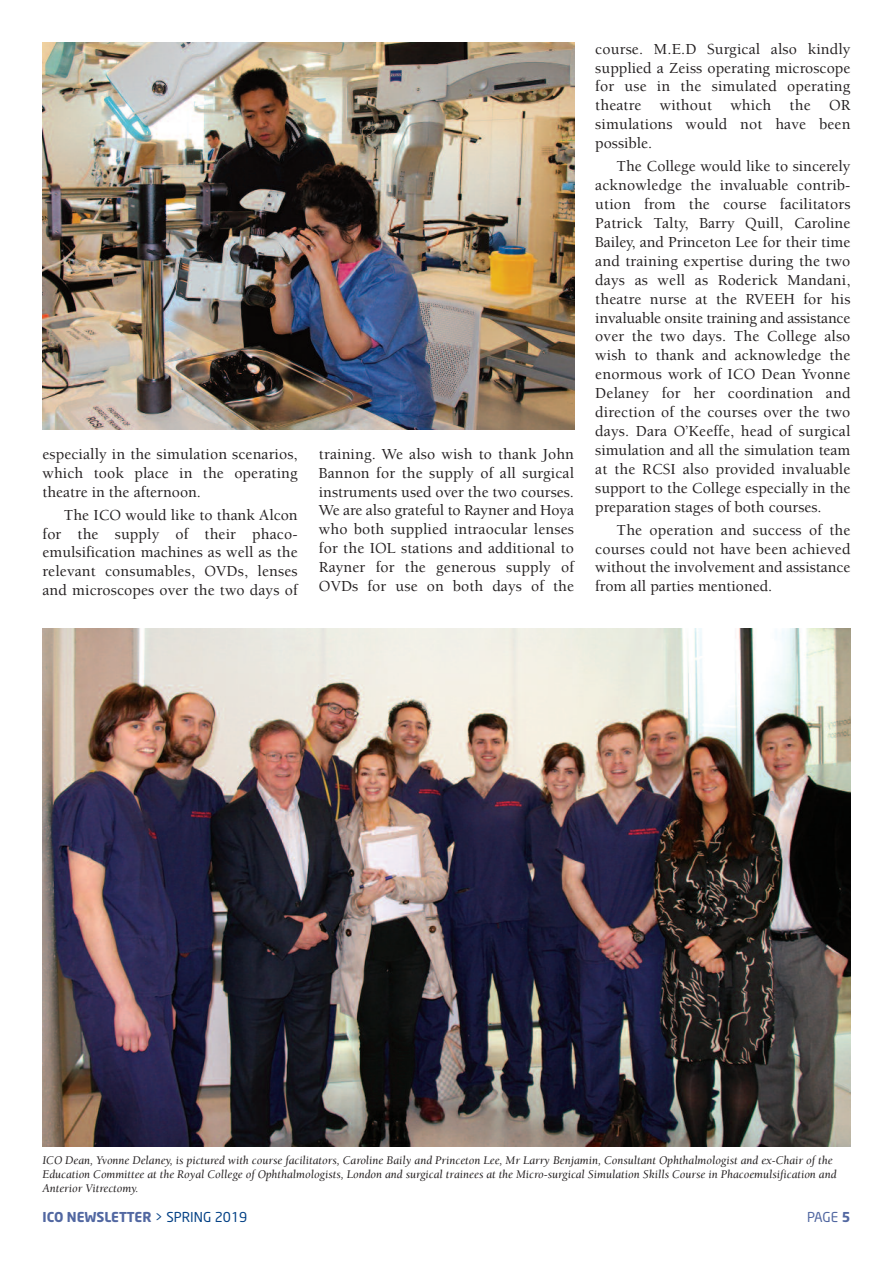
<style>
.page{position:relative;width:893px;height:1263px;background:#fff}
.page>*{position:absolute;margin:0;border:0;box-sizing:border-box;transform-origin:0 0}
.t1{font:500 15.75px/18.9px "Berkeley";letter-spacing:.01em;color:#231f20;text-align:justify}
.t2{font:700 13.5px "Neo Sans";color:#5167a1}
.t3{font:13.5px "Neo Sans";color:#5167a1}
.t4{font:italic 12px/14.4px "Berkeley";color:#231f20}
.s1{font-weight:400;color:#054286}
.s2{font-weight:700}
</style>
<div class="page">
<img style="left:43px;top:43px;width:531px;height:387px">
<img style="left:43px;top:629px;width:807px;height:517px">
<p class="t1" style="left:43px;top:446px;width:257px">especially in the simulation scenarios, which took place in the operating theatre in the afternoon.</p>
<p class="t1" style="left:43px;top:507px;width:257px;text-indent:21px">The ICO would like to thank Alcon for the supply of their phaco&shy;emulsification machines as well as the relevant consumables, OVDs, lenses and microscopes over the two days of</p>
<p class="t1" style="left:319px;top:446px;width:257px">training. We also wish to thank John Bannon for the supply of all surgical instruments used over the two courses.<br>We are also grateful to Rayner and Hoya who both supplied intraocular lenses for the IOL stations and additional to Rayner for the generous supply of OVDs for use on both days of the</p>
<p class="t1" style="left:595px;top:41px;width:257px">course. M.E.D Surgical also kindly supplied a Zeiss operating microscope for use in the simulated operating theatre without which the OR simulations would not have been possible.</p>
<p class="t1" style="left:595px;top:158px;width:257px;text-indent:21px">The College would like to sincerely acknowledge the invaluable contrib&shy;ution from the course facilitators Patrick Talty, Barry Quill, Caroline Bailey, and Princeton Lee for their time and training expertise during the two days as well as Roderick Mandani, theatre nurse at the RVEEH for his invaluable onsite training and assistance over the two days. The College also wish to thank and acknowledge the enormous work of ICO Dean Yvonne Delaney for her coordination and direction of the courses over the two days. Dara O’Keeffe, head of surgical simulation and all the simulation team at the RCSI also provided invaluable support to the College especially in the preparation stages of both courses.</p>
<p class="t1" style="left:595px;top:522px;width:257px;text-indent:21px">The operation and success of the courses could not have been achieved without the involvement and assistance from all parties mentioned.</p>
<p class="t4" style="left:43px;top:1154px;width:795px">ICO Dean, Yvonne Delaney, is pictured with course facilitators, Caroline Baily and Princeton Lee, Mr Larry Benjamin, Consultant Ophthalmologist and ex-Chair of the<br>Education Committee at the Royal College of Ophthalmologists, London and surgical trainees at the Micro-surgical Simulation Skills Course in Phacoemulsification and<br>Anterior Vitrectomy.</p>
<p class="t2" style="left:43px;top:1210px;width:206px">ICO NEWSLETTER <span class="s1">&gt; SPRING 2019</span></p>
<p class="t3" style="left:807px;top:1210px;width:45px">PAGE <span class="s2">5</span></p>
</div>
